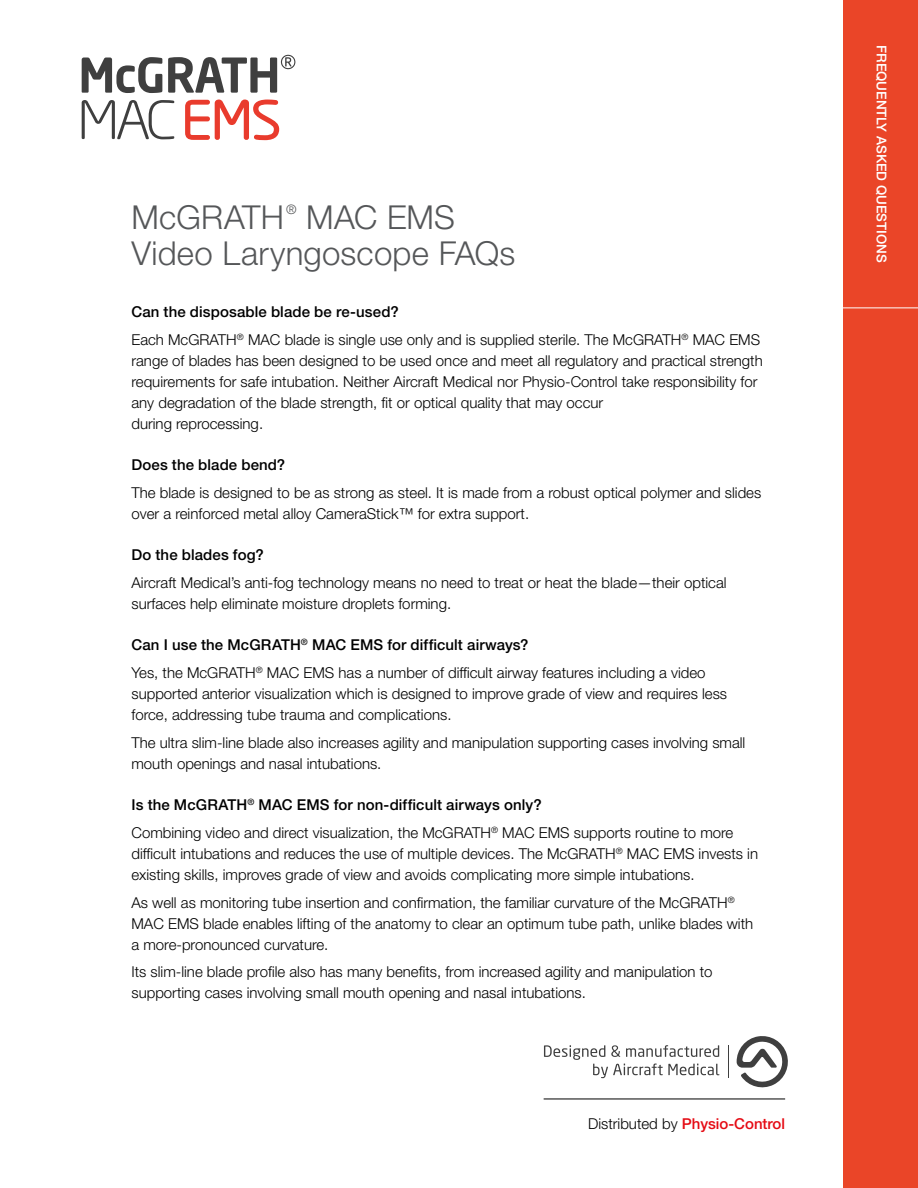
<style>
.page{position:relative;width:918px;height:1188px;background:#fff}
.page>*{position:absolute;margin:0;border:0;box-sizing:border-box;transform-origin:0 0}
.t1{font:300 33px/36px "Helvetica Neue LT Std";letter-spacing:.005em;color:#555759}
.t2{font:300 15px/21px "Helvetica Neue LT Std";color:#000}
.t3{font:500 15px "Helvetica Neue LT Std";letter-spacing:.005em;color:#000}
.t4{font:500 15px "Helvetica Neue LT Std";color:#e50b14}
.t5{font:500 13.5px "Helvetica Neue LTW1 G";color:#fff}
.t6{font:300 13.05px "Helvetica Neue LT Std";color:#555759}
.s1{font-weight:500}
.s2{font-weight:300;color:#000}
</style>
<div class="page">
<div style="left:843px;top:0;width:75px;height:1188px;background:#ea4528"></div>
<hr style="left:835px;top:308px;width:83px;height:1px;background:#fff">
<svg style="left:736px;top:1036px;width:52px;height:51px"></svg>
<hr style="left:728px;top:1045px;width:1px;height:33px;background:#3f3f3f">
<svg style="left:544px;top:1045px;width:175px;height:33px"></svg>
<hr style="left:544px;top:1099px;width:241px;height:1px;background:#000">
<svg style="left:82px;top:57px;width:80px;height:36px"></svg>
<svg style="left:168px;top:55px;width:127px;height:38px"></svg>
<svg style="left:82px;top:100px;width:92px;height:39px"></svg>
<svg style="left:185px;top:100px;width:94px;height:40px"></svg>
<h1 class="t1" style="left:131px;top:198px;width:154px">McGRATH</h1>
<p class="t6" style="left:286px;top:201px;width:12px">®</p>
<h1 class="t1" style="left:131px;top:198px;width:385px;text-indent:175px">MAC EMS<br>Video Laryngoscope FAQs</h1>
<p class="t2" style="left:131px;top:298px;width:630px;line-height:27.8px"><span class="s1">Can the disposable blade be re-used?<br></span>Each McGRATH<sup>®</sup> MAC blade is single use only and is supplied sterile. The McGRATH<sup>®</sup> MAC EMS</p>
<p class="t2" style="left:131px;top:350px;width:633px">range of blades has been designed to be used once and meet all regulatory and practical strength requirements for safe intubation. Neither Aircraft Medical nor Physio-Control take responsibility for any degradation of the blade strength, fit or optical quality that may occur<br>during reprocessing.</p>
<p class="t3" style="left:131px;top:456px;width:155px">Does the blade bend?</p>
<p class="t2" style="left:131px;top:482px;width:631px">The blade is designed to be as strong as steel. It is made from a robust optical polymer and slides over a reinforced metal alloy CameraStick™ for extra support.</p>
<p class="t3" style="left:131px;top:546px;width:134px">Do the blades fog?</p>
<p class="t2" style="left:131px;top:572px;width:597px">Aircraft Medical’s anti-fog technology means no need to treat or heat the blade—their optical surfaces help eliminate moisture droplets forming.</p>
<p class="t2" style="left:131px;top:631px;width:576px;line-height:27.8px"><span class="s1">Can I use the McGRATH</span><sup>®</sup> <span class="s1">MAC EMS for difficult airways?<br></span>Yes, the McGRATH<sup>®</sup> MAC EMS has a number of difficult airway features including a video</p>
<p class="t2" style="left:131px;top:683px;width:597px">supported anterior visualization which is designed to improve grade of view and requires less force, addressing tube trauma and complications.</p>
<p class="t2" style="left:131px;top:732px;width:615px">The ultra slim-line blade also increases agility and manipulation supporting cases involving small mouth openings and nasal intubations.</p>
<p class="t2" style="left:131px;top:791px;width:603px;line-height:27.8px"><span class="s1">Is the McGRATH</span><sup>®</sup> <span class="s1">MAC EMS for non-difficult airways only?<br></span>Combining video and direct visualization, the McGRATH<sup>®</sup> MAC EMS supports routine to more</p>
<p class="t2" style="left:131px;top:843px;width:628px">difficult intubations and reduces the use of multiple devices. The McGRATH<sup>®</sup> MAC EMS invests in existing skills, improves grade of view and avoids complicating more simple intubations.</p>
<p class="t2" style="left:131px;top:892px;width:623px">As well as monitoring tube insertion and confirmation, the familiar curvature of the McGRATH<sup>®<br></sup>MAC EMS blade enables lifting of the anatomy to clear an optimum tube path, unlike blades with a more-pronounced curvature.</p>
<p class="t2" style="left:131px;top:961px;width:583px">Its slim-line blade profile also has many benefits, from increased agility and manipulation to supporting cases involving small mouth opening and nasal intubations.</p>
<p class="t4" style="left:588px;top:1115px;width:198px"><span class="s2">Distributed by</span> Physio-Control</p>
<p class="t5" style="left:890px;top:45px;width:219px;rotate:90deg">FREQUENTLY ASKED QUESTIONS</p>
</div>
